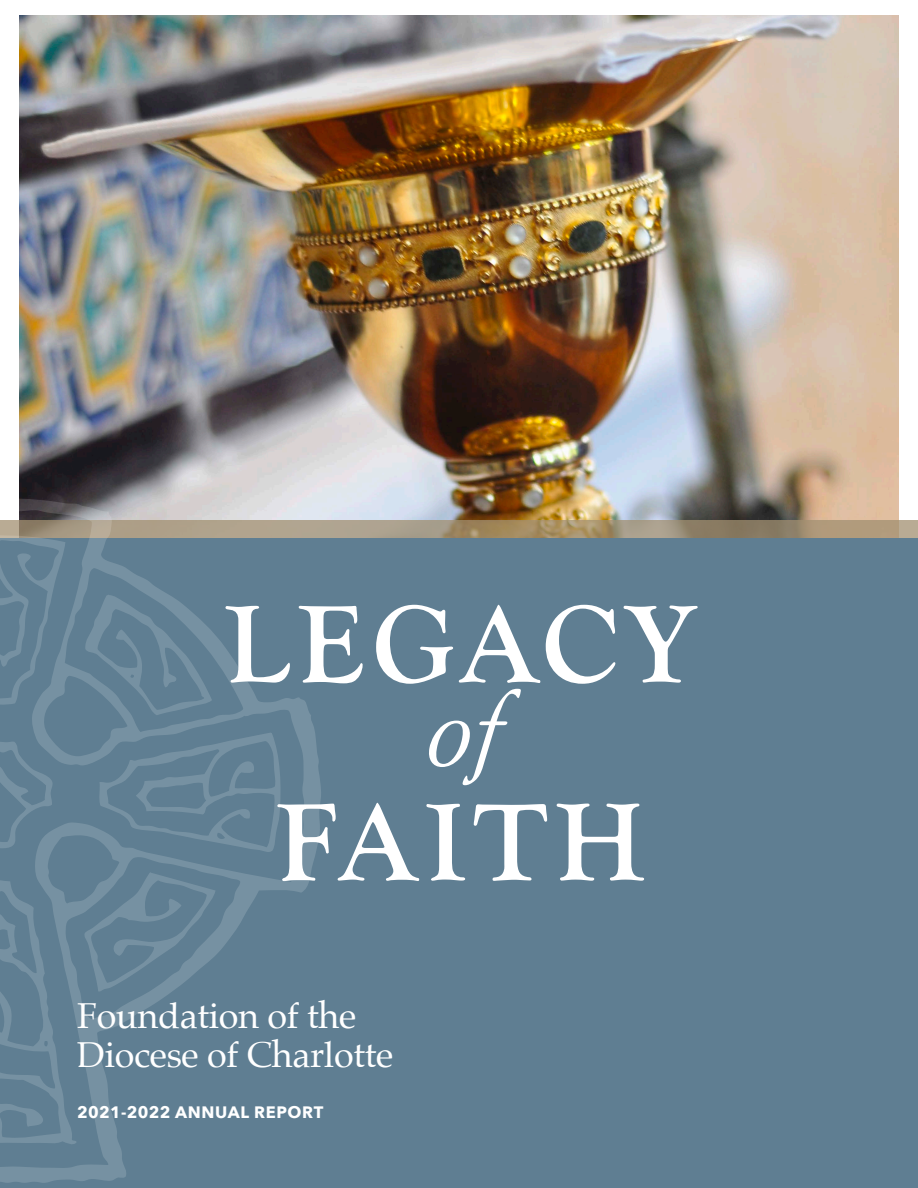
<style>
.page{position:relative;width:918px;height:1188px;background:#fff}
.page>*{position:absolute;margin:0;border:0;box-sizing:border-box;transform-origin:0 0}
.t1{font:243.9px "Palatino";color:#fff;scale:.87 1}
.t2{font:700 114px "Goudy Old Style T";letter-spacing:.07em;color:#fff}
.t3{font:italic 114px "Goudy Old Style T";color:#fff}
.t4{font:36px "Palatino";letter-spacing:-.01em;color:#fff}
.t5{font:700 16.5px "Avenir Next";letter-spacing:.035em;color:#fff}
</style>
<div class="page">
<img style="left:19px;top:15px;width:880px;height:505px">
<svg style="left:321px;top:520px;width:597px;height:19px;background:#9f9177"></svg>
<div style="left:0;top:539px;width:918px;height:649px;background:#5f7e92"></div>
<svg style="left:0;top:498px;width:321px;height:685px"></svg>
<svg style="left:0;top:534px;width:65px;height:172px"></svg>
<svg style="left:84px;top:594px;width:128px;height:121px"></svg>
<svg style="left:98px;top:733px;width:184px;height:121px"></svg>
<svg style="left:0;top:739px;width:53px;height:111px"></svg>
<svg style="left:83px;top:872px;width:133px;height:120px"></svg>
<svg style="left:0;top:879px;width:77px;height:268px"></svg>
<p class="t2" style="left:225px;top:581px;width:473px">LEGACY</p>
<p class="t3" style="left:423px;top:667px;width:77px">of</p>
<p class="t2" style="left:276px;top:779px;width:371px">FAITH</p>
<h1 class="t1" style="left:391px;top:631px;width:558px">Foun</h1>
<p class="t4" style="left:77px;top:986px;width:280px">Foundation of the</p>
<p class="t4" style="left:77px;top:1025px;width:318px">Diocese of Charlotte</p>
<p class="t5" style="left:77px;top:1098px;width:247px">2021-2022 ANNUAL REPORT</p>
</div>
